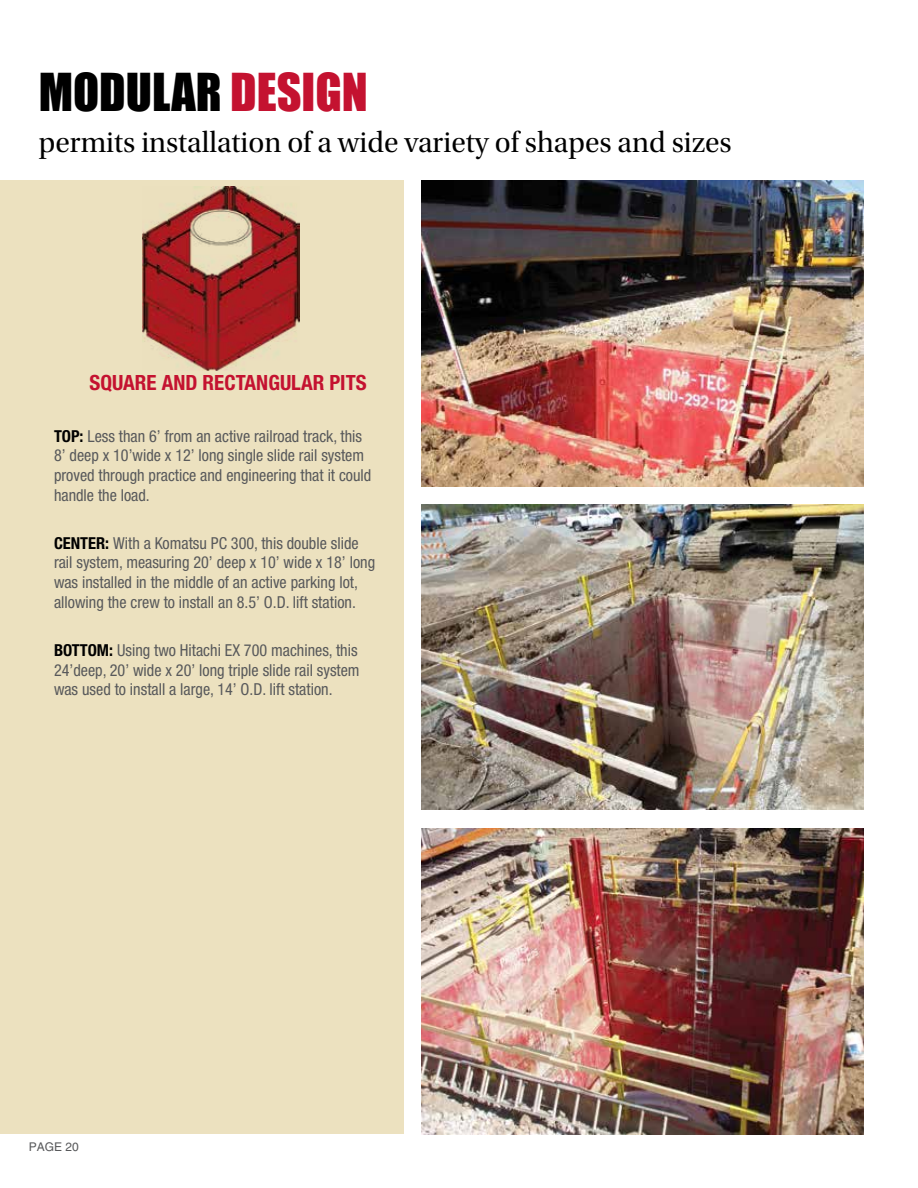
<style>
.page{position:relative;width:918px;height:1188px;background:#fff}
.page>*{position:absolute;margin:0;border:0;box-sizing:border-box;transform-origin:0 0}
.t1{font:48px "Impact";color:#000}
.t2{font:30px "Utopia Std Subh";color:#000}
.t3{font:700 condensed 21px "Helvetica Neue";color:#c41230}
.t4{font:condensed 16.5px/19.8px "Helvetica Neue";color:#58595b}
.t5{font:12px "Helvetica";color:#58595b}
.s1{color:#c41230}
.s2{font-weight:700;color:#000}
</style>
<div class="page">
<div style="left:0;top:180px;width:404px;height:954px;background:#ece1bf"></div>
<img style="left:421px;top:504px;width:443px;height:306px">
<img style="left:421px;top:181px;width:443px;height:306px">
<img style="left:421px;top:829px;width:443px;height:306px">
<img style="left:142px;top:187px;width:158px;height:184px">
<h1 class="t1" style="left:39px;top:55px;width:331px">MODULAR <span class="s1">DESIGN</span></h1>
<h2 class="t2" style="left:39px;top:126px;width:695px">permits installation of a wide variety of shapes and sizes</h2>
<p class="t3" style="left:89px;top:370px;width:279px">SQUARE AND RECTANGULAR PITS</p>
<p class="t4" style="left:54px;top:426px;width:319px"><span class="s2">TOP:</span> Less than 6’ from an active railroad track, this 8’ deep x 10’wide x 12’ long single slide rail system proved through practice and engineering that it could handle the load.</p>
<p class="t4" style="left:54px;top:533px;width:323px"><span class="s2">CENTER:</span> With a Komatsu PC 300, this double slide rail system, measuring 20’ deep x 10’ wide x 18’ long was installed in the middle of an active parking lot, allowing the crew to install an 8.5’ O.D. lift station.</p>
<p class="t4" style="left:54px;top:640px;width:307px;text-align:justify"><span class="s2">BOTTOM:</span> Using two Hitachi EX 700 machines, this 24’deep, 20’ wide x 20’ long triple slide rail system was used to install a large, 14’ O.D. lift station.</p>
<p class="t5" style="left:29px;top:1139px;width:52px">PAGE 20</p>
</div>
